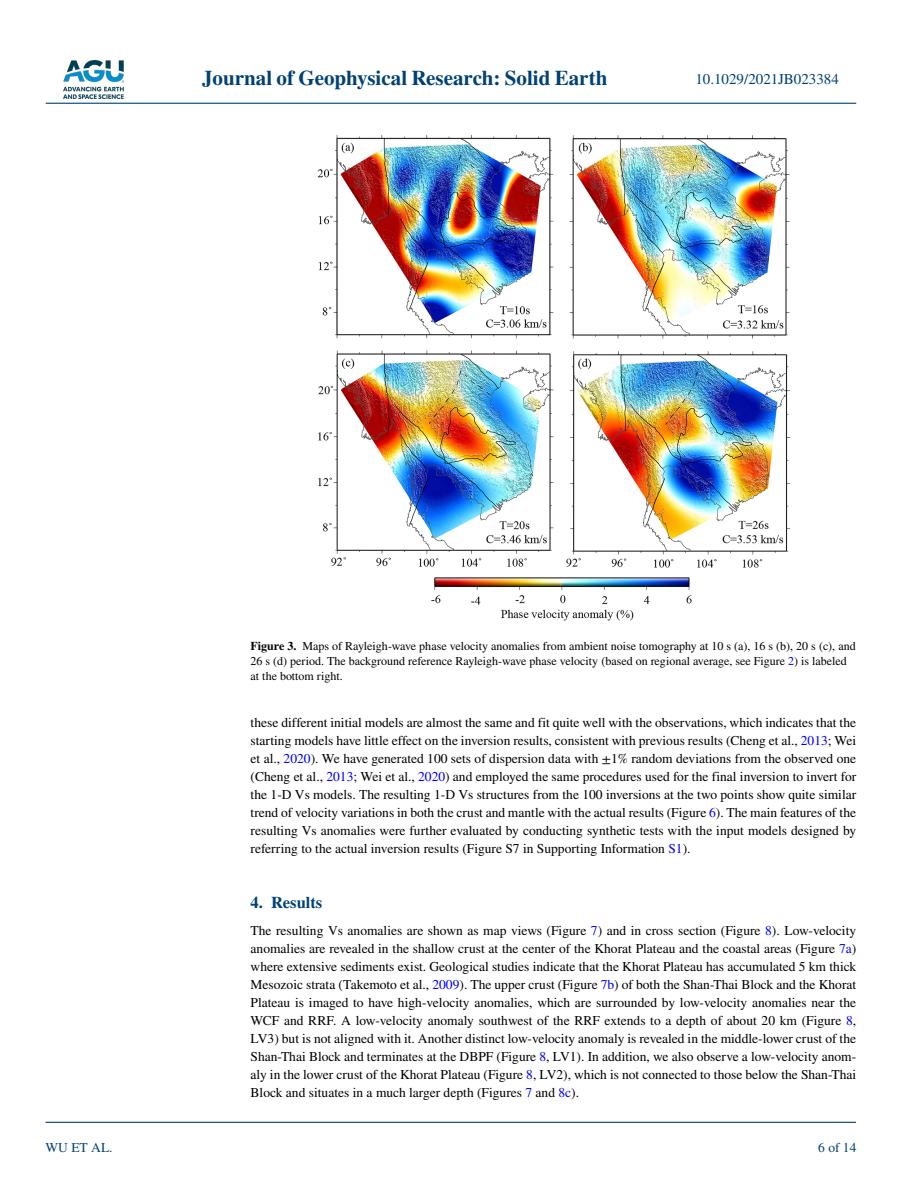
<style>
.page{position:relative;width:902px;height:1183px;background:#fff}
.page>*{position:absolute;margin:0;border:0;box-sizing:border-box;transform-origin:0 0}
.t1{font:700 21px "STIX";color:#004174}
.t2{font:700 16.5px "STIX";color:#004174}
.t3{font:15px "STIX";color:#004174}
.t4{font:13.5px/18px "STIX";color:#000;text-align:justify}
.t5{font:13.5px "STIX";color:#004174}
.t6{font:12px/15px "STIX";color:#000}
.s1{font-weight:700}
.s2{color:#00f}
</style>
<div class="page">
<img style="left:63px;top:60px;width:60px;height:39px">
<hr style="left:46px;top:103px;width:810px;height:1px;background:#004174">
<hr style="left:45px;top:1121px;width:810px;height:1px;background:#004174">
<img style="left:317px;top:134px;width:473px;height:487px">
<h1 class="t1" style="left:202px;top:66px;width:407px">Journal of Geophysical Research: Solid Earth</h1>
<p class="t3" style="left:695px;top:69px;width:145px">10.1029/2021JB023384</p>
<p class="t5" style="left:45px;top:1138px;width:69px">WU ET AL.</p>
<p class="t6" style="left:250px;top:639px;width:606px"><span class="s1">Figure 3.</span> Maps of Rayleigh-wave phase velocity anomalies from ambient noise tomography at 10 s (a), 16 s (b), 20 s (c), and<br>26 s (d) period. The background reference Rayleigh-wave phase velocity (based on regional average, see Figure <span class="s2">2</span>) is labeled at the bottom right.</p>
<p class="t4" style="left:250px;top:713px;width:607px">these different initial models are almost the same and fit quite well with the observations, which indicates that the starting models have little effect on the inversion results, consistent with previous results (Cheng et al., <span class="s2">2013</span>; Wei et al., <span class="s2">2020</span>). We have generated 100 sets of dispersion data with ±1% random deviations from the observed one (Cheng et al., <span class="s2">2013</span>; Wei et al., <span class="s2">2020</span>) and employed the same procedures used for the final inversion to invert for the 1-D Vs models. The resulting 1-D Vs structures from the 100 inversions at the two points show quite similar trend of velocity variations in both the crust and mantle with the actual results (Figure <span class="s2">6</span>). The main features of the resulting Vs anomalies were further evaluated by conducting synthetic tests with the input models designed by referring to the actual inversion results (Figure S7 in Supporting Information <span class="s2">S1</span>).</p>
<p class="t2" style="left:250px;top:892px;width:73px">4. Results</p>
<p class="t4" style="left:250px;top:922px;width:607px">The resulting Vs anomalies are shown as map views (Figure <span class="s2">7</span>) and in cross section (Figure <span class="s2">8</span>). Low-velocity anomalies are revealed in the shallow crust at the center of the Khorat Plateau and the coastal areas (Figure <span class="s2">7a</span>) where extensive sediments exist. Geological studies indicate that the Khorat Plateau has accumulated 5 km thick Mesozoic strata (Takemoto et al., <span class="s2">2009</span>). The upper crust (Figure <span class="s2">7b</span>) of both the Shan-Thai Block and the Khorat Plateau is imaged to have high-velocity anomalies, which are surrounded by low-velocity anomalies near the WCF and RRF. A low-velocity anomaly southwest of the RRF extends to a depth of about 20 km (Figure <span class="s2">8</span>, LV3) but is not aligned with it. Another distinct low-velocity anomaly is revealed in the middle-lower crust of the Shan-Thai Block and terminates at the DBPF (Figure <span class="s2">8</span>, LV1). In addition, we also observe a low-velocity anom&shy;aly in the lower crust of the Khorat Plateau (Figure <span class="s2">8</span>, LV2), which is not connected to those below the Shan-Thai Block and situates in a much larger depth (Figures <span class="s2">7</span> and <span class="s2">8c</span>).</p>
<p class="t5" style="left:818px;top:1138px;width:40px">6 of 14</p>
</div>
